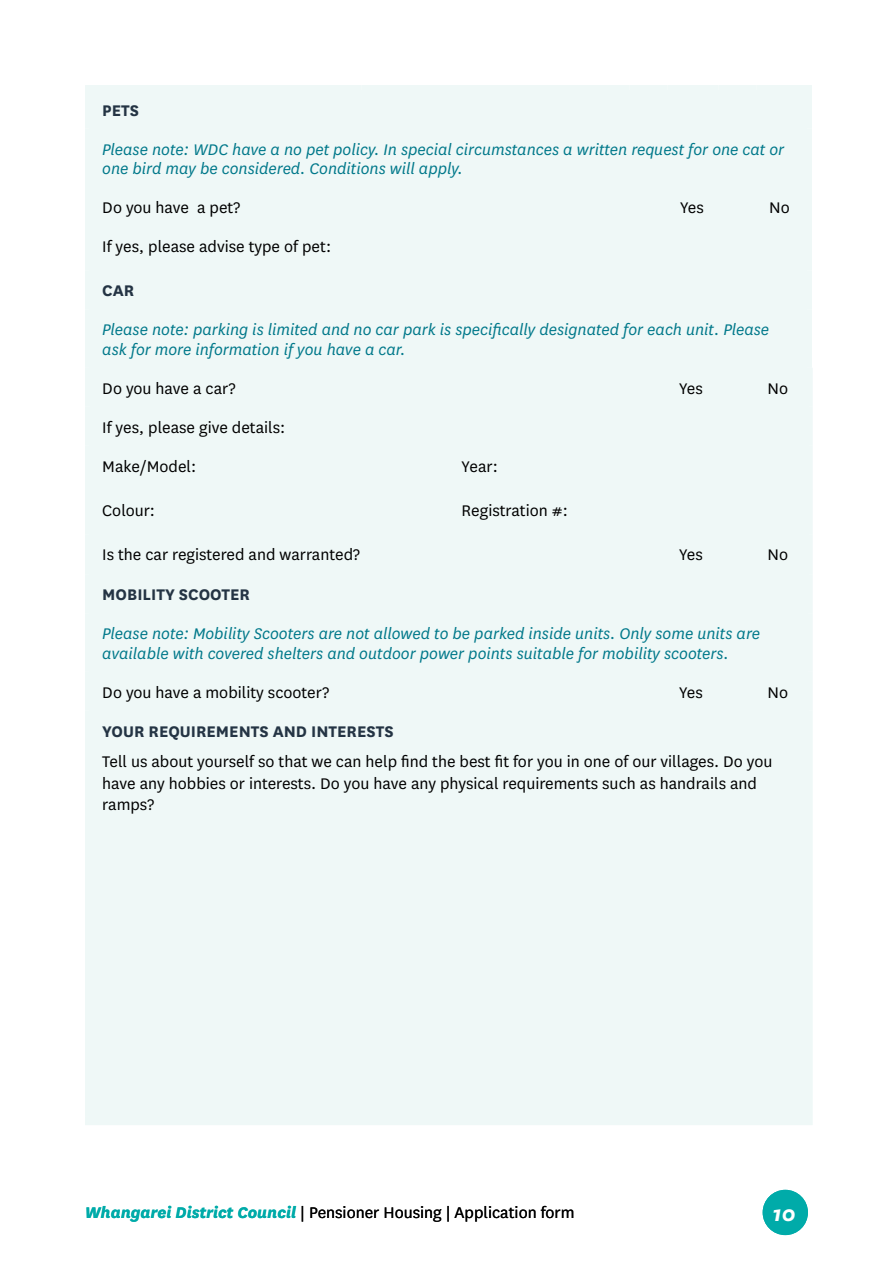
<style>
.page{position:relative;width:893px;height:1263px;background:#fff}
.page>*{position:absolute;margin:0;border:0;box-sizing:border-box;transform-origin:0 0}
.t1{font:italic 700 24px "National";color:#fff}
.t2{font:18px/21.6px "National";color:#000}
.t3{font:italic 18px/19.5px "National";color:#00788a}
.t4{font:700 18px "National";color:#243444}
.s1{font-weight:700;font-style:italic;color:#00aba9}
</style>
<div class="page">
<div style="left:90px;top:129px;width:717px;height:58px;background:#eff8f7"></div>
<div style="left:90px;top:309px;width:717px;height:59px;background:#eff8f7"></div>
<div style="left:90px;top:613px;width:718px;height:59px;background:#eff8f7"></div>
<div style="left:90px;top:711px;width:718px;height:112px;background:#eff8f7"></div>
<div style="left:85px;top:1116px;width:728px;height:9px;background:#eff8f7"></div>
<div style="left:90px;top:823px;width:718px;height:298px;background:#eff8f7"></div>
<div style="left:755px;top:672px;width:53px;height:39px;background:#eff8f7"></div>
<div style="left:717px;top:672px;width:38px;height:39px;background:#eff8f7"></div>
<div style="left:666px;top:672px;width:51px;height:39px;background:#eff8f7"></div>
<div style="left:628px;top:672px;width:38px;height:39px;background:#eff8f7"></div>
<div style="left:90px;top:672px;width:538px;height:39px;background:#eff8f7"></div>
<div style="left:739px;top:574px;width:69px;height:39px;background:#eff8f7"></div>
<div style="left:498px;top:574px;width:241px;height:39px;background:#eff8f7"></div>
<div style="left:90px;top:574px;width:408px;height:39px;background:#eff8f7"></div>
<div style="left:755px;top:534px;width:53px;height:40px;background:#eff8f7"></div>
<div style="left:717px;top:534px;width:38px;height:40px;background:#eff8f7"></div>
<div style="left:666px;top:534px;width:51px;height:40px;background:#eff8f7"></div>
<div style="left:628px;top:534px;width:38px;height:40px;background:#eff8f7"></div>
<div style="left:90px;top:534px;width:538px;height:40px;background:#eff8f7"></div>
<div style="left:628px;top:490px;width:180px;height:44px;background:#eff8f7"></div>
<div style="left:449px;top:490px;width:179px;height:44px;background:#eff8f7"></div>
<div style="left:269px;top:490px;width:180px;height:44px;background:#eff8f7"></div>
<div style="left:90px;top:490px;width:179px;height:44px;background:#eff8f7"></div>
<div style="left:628px;top:446px;width:180px;height:44px;background:#eff8f7"></div>
<div style="left:449px;top:446px;width:179px;height:44px;background:#eff8f7"></div>
<div style="left:269px;top:446px;width:180px;height:44px;background:#eff8f7"></div>
<div style="left:90px;top:446px;width:179px;height:44px;background:#eff8f7"></div>
<div style="left:739px;top:407px;width:69px;height:39px;background:#eff8f7"></div>
<div style="left:498px;top:407px;width:241px;height:39px;background:#eff8f7"></div>
<div style="left:90px;top:407px;width:408px;height:39px;background:#eff8f7"></div>
<div style="left:755px;top:368px;width:53px;height:39px;background:#eff8f7"></div>
<div style="left:717px;top:368px;width:38px;height:39px;background:#eff8f7"></div>
<div style="left:666px;top:368px;width:51px;height:39px;background:#eff8f7"></div>
<div style="left:628px;top:368px;width:38px;height:39px;background:#eff8f7"></div>
<div style="left:90px;top:368px;width:538px;height:39px;background:#eff8f7"></div>
<div style="left:803px;top:129px;width:9px;height:58px;background:#eff8f7"></div>
<div style="left:803px;top:187px;width:9px;height:39px;background:#eff8f7"></div>
<div style="left:803px;top:226px;width:9px;height:44px;background:#eff8f7"></div>
<div style="left:803px;top:270px;width:9px;height:39px;background:#eff8f7"></div>
<div style="left:803px;top:309px;width:9px;height:59px;background:#eff8f7"></div>
<div style="left:804px;top:368px;width:9px;height:39px;background:#eff8f7"></div>
<div style="left:804px;top:407px;width:9px;height:39px;background:#eff8f7"></div>
<div style="left:804px;top:446px;width:9px;height:44px;background:#eff8f7"></div>
<div style="left:804px;top:490px;width:9px;height:44px;background:#eff8f7"></div>
<div style="left:804px;top:534px;width:9px;height:40px;background:#eff8f7"></div>
<div style="left:804px;top:574px;width:9px;height:39px;background:#eff8f7"></div>
<div style="left:804px;top:613px;width:9px;height:59px;background:#eff8f7"></div>
<div style="left:804px;top:672px;width:9px;height:39px;background:#eff8f7"></div>
<div style="left:804px;top:711px;width:9px;height:112px;background:#eff8f7"></div>
<div style="left:804px;top:823px;width:9px;height:293px;background:#eff8f7"></div>
<div style="left:85px;top:129px;width:9px;height:58px;background:#eff8f7"></div>
<div style="left:85px;top:187px;width:9px;height:39px;background:#eff8f7"></div>
<div style="left:85px;top:226px;width:9px;height:44px;background:#eff8f7"></div>
<div style="left:85px;top:270px;width:9px;height:39px;background:#eff8f7"></div>
<div style="left:85px;top:309px;width:9px;height:59px;background:#eff8f7"></div>
<div style="left:85px;top:368px;width:9px;height:39px;background:#eff8f7"></div>
<div style="left:85px;top:407px;width:9px;height:39px;background:#eff8f7"></div>
<div style="left:85px;top:446px;width:9px;height:44px;background:#eff8f7"></div>
<div style="left:85px;top:490px;width:9px;height:44px;background:#eff8f7"></div>
<div style="left:85px;top:534px;width:9px;height:40px;background:#eff8f7"></div>
<div style="left:85px;top:574px;width:9px;height:39px;background:#eff8f7"></div>
<div style="left:85px;top:613px;width:9px;height:59px;background:#eff8f7"></div>
<div style="left:85px;top:672px;width:9px;height:39px;background:#eff8f7"></div>
<div style="left:85px;top:711px;width:9px;height:112px;background:#eff8f7"></div>
<div style="left:85px;top:823px;width:9px;height:293px;background:#eff8f7"></div>
<div style="left:803px;top:94px;width:9px;height:35px;background:#eff8f7"></div>
<div style="left:85px;top:94px;width:9px;height:35px;background:#eff8f7"></div>
<div style="left:85px;top:85px;width:276px;height:9px;background:#eff8f7"></div>
<div style="left:361px;top:85px;width:269px;height:9px;background:#eff8f7"></div>
<div style="left:630px;top:85px;width:37px;height:9px;background:#eff8f7"></div>
<div style="left:667px;top:85px;width:51px;height:9px;background:#eff8f7"></div>
<div style="left:718px;top:85px;width:38px;height:9px;background:#eff8f7"></div>
<div style="left:756px;top:85px;width:56px;height:9px;background:#eff8f7"></div>
<div style="left:90px;top:270px;width:717px;height:39px;background:#eff8f7"></div>
<div style="left:361px;top:226px;width:446px;height:44px;background:#eff8f7"></div>
<div style="left:90px;top:226px;width:271px;height:44px;background:#eff8f7"></div>
<div style="left:756px;top:187px;width:51px;height:39px;background:#eff8f7"></div>
<div style="left:718px;top:187px;width:38px;height:39px;background:#eff8f7"></div>
<div style="left:667px;top:187px;width:51px;height:39px;background:#eff8f7"></div>
<div style="left:630px;top:187px;width:37px;height:39px;background:#eff8f7"></div>
<div style="left:90px;top:187px;width:540px;height:39px;background:#eff8f7"></div>
<div style="left:90px;top:90px;width:717px;height:39px;background:#eff8f7"></div>
<div style="left:763px;top:1190px;width:45px;height:45px;background:#00aba9;border-radius:50%"></div>
<p class="t4" style="left:102px;top:98px;width:38px">PETS</p>
<p class="t3" style="left:102px;top:139px;width:683px">Please note: WDC have a no pet policy. In special circumstances a written request for one cat or one bird may be considered. Conditions will apply.</p>
<p class="t2" style="left:102px;top:196px;width:139px">Do you have a pet?</p>
<p class="t2" style="left:680px;top:196px;width:25px">Yes</p>
<p class="t2" style="left:769px;top:196px;width:22px">No</p>
<p class="t2" style="left:102px;top:235px;width:230px">If yes, please advise type of pet:</p>
<p class="t4" style="left:102px;top:278px;width:34px">CAR</p>
<p class="t3" style="left:102px;top:320px;width:668px">Please note: parking is limited and no car park is specifcally designated for each unit. Please ask for more information ifyou have a car.</p>
<p class="t2" style="left:102px;top:377px;width:135px">Do you have a car?</p>
<p class="t2" style="left:679px;top:377px;width:25px">Yes</p>
<p class="t2" style="left:767px;top:377px;width:22px">No</p>
<p class="t2" style="left:102px;top:407px;width:184px;line-height:39px">If yes, please give details:<br>Make/Model:</p>
<p class="t2" style="left:462px;top:455px;width:38px">Year:</p>
<p class="t2" style="left:102px;top:499px;width:54px">Colour:</p>
<p class="t2" style="left:462px;top:499px;width:108px">Registration #:</p>
<p class="t2" style="left:102px;top:543px;width:259px">Is the car registered and warranted?</p>
<p class="t2" style="left:679px;top:543px;width:25px">Yes</p>
<p class="t2" style="left:767px;top:543px;width:22px">No</p>
<p class="t4" style="left:102px;top:582px;width:149px">MOBILITY SCOOTER</p>
<p class="t3" style="left:102px;top:624px;width:659px">Please note: Mobility Scooters are not allowed to be parked inside units. Only some units are available with covered shelters and outdoor power points suitable for mobility scooters.</p>
<p class="t2" style="left:102px;top:681px;width:229px">Do you have a mobility scooter?</p>
<p class="t2" style="left:679px;top:681px;width:25px">Yes</p>
<p class="t2" style="left:767px;top:681px;width:22px">No</p>
<p class="t4" style="left:102px;top:719px;width:293px">YOUR REQUIREMENTS AND INTERESTS</p>
<p class="t2" style="left:102px;top:750px;width:672px">Tell us about yourself so that we can help fnd the best ft for you in one of our villages. Do you have any hobbies or interests. Do you have any physical requirements such as handrails and ramps?</p>
<p class="t2" style="left:85px;top:1201px;width:491px"><span class="s1">Whangarei District Council</span> | Pensioner Housing | Application form</p>
<h1 class="t1" style="left:773px;top:1197px;width:24px">10</h1>
</div>
